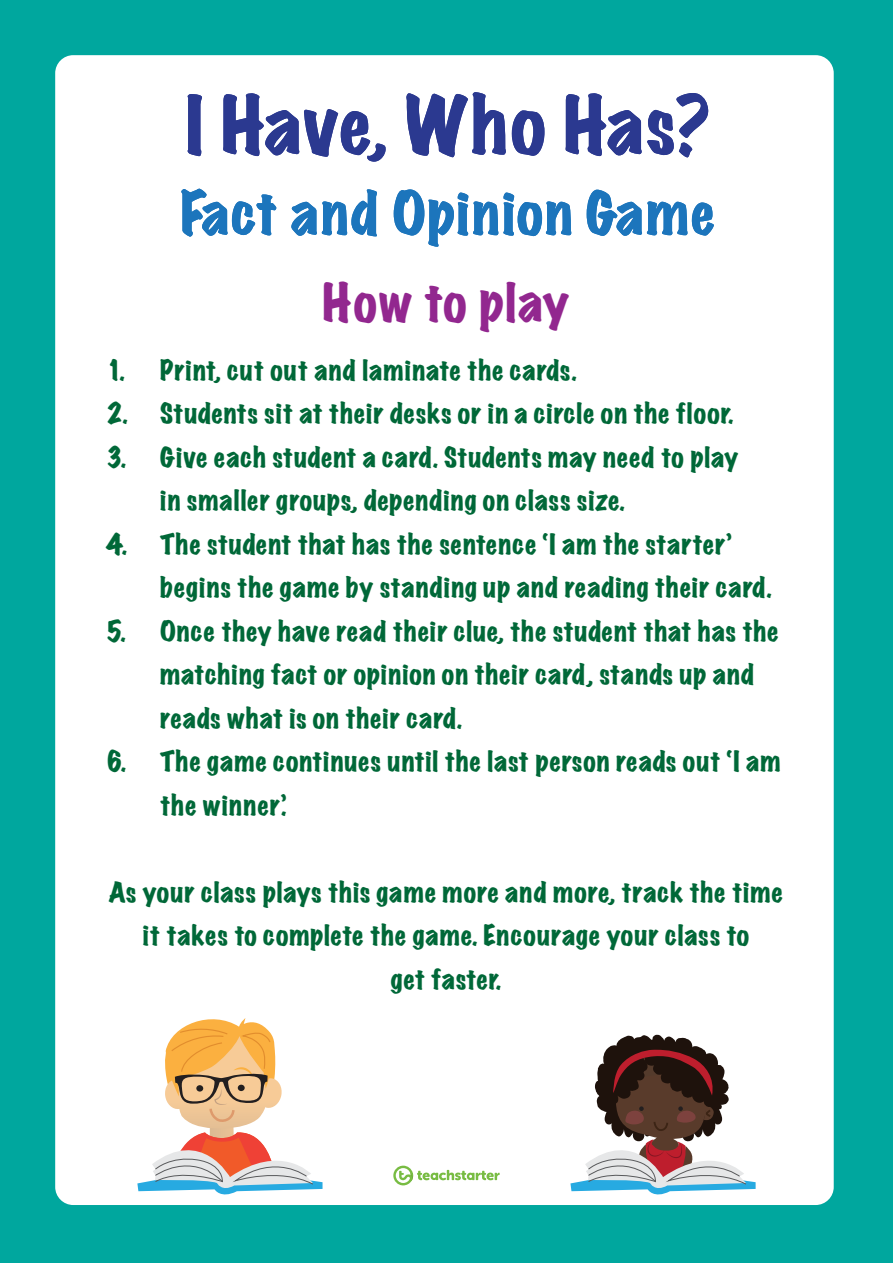
<style>
.page{position:relative;width:893px;height:1263px;background:#00a79e}
.page>*{position:absolute;margin:0;border:0;box-sizing:border-box;transform-origin:0 0}
.t1{font:expanded 72px "Marker Felt";letter-spacing:.03em;color:#2b3990}
.t2{font:expanded 54px "Marker Felt";letter-spacing:.035em;color:#1c75bc}
.t3{font:expanded 48px "Marker Felt";letter-spacing:.03em;color:#92278f}
.t4{font:expanded 25.5px/43.5px "Marker Felt";letter-spacing:.035em;color:#006838}
</style>
<div class="page">
<div style="left:55px;top:55px;width:779px;height:1150px;background:#fff;border-radius:18px"></div>
<svg style="left:393px;top:1166px;width:107px;height:19px"></svg>
<svg style="left:570px;top:1035px;width:186px;height:160px"></svg>
<svg style="left:137px;top:1018px;width:186px;height:177px"></svg>
<h1 class="t1" style="left:186px;top:68px;width:526px">I Have, Who Has?</h1>
<h2 class="t2" style="left:181px;top:170px;width:536px">Fact and Opinion Game</h2>
<h3 class="t3" style="left:322px;top:265px;width:249px">How to play</h3>
<p class="t4" style="left:106px;top:348px;width:472px">1. Print, cut out and laminate the cards.</p>
<p class="t4" style="left:106px;top:391px;width:628px">2. Students sit at their desks or in a circle on the floor.</p>
<p class="t4" style="left:160px;top:435px;width:580px;text-indent:-54px">3. Give each student a card. Students may need to play in smaller groups, depending on class size.</p>
<p class="t4" style="left:160px;top:522px;width:613px;text-indent:-54px">4. The student that has the sentence ‘I am the starterʻ begins the game by standing up and reading their card.</p>
<p class="t4" style="left:160px;top:609px;width:620px;text-indent:-54px">5. Once they have read their clue, the student that has the matching fact or opinion on their card, stands up and reads what is on their card.</p>
<p class="t4" style="left:160px;top:739px;width:622px;text-indent:-54px">6. The game continues until the last person reads out ‘I am the winnerʻ.</p>
<p class="t4" style="left:109px;top:870px;width:676px;text-align:center">As your class plays this game more and more, track the time it takes to complete the game. Encourage your class to<br>get faster.</p>
</div>
